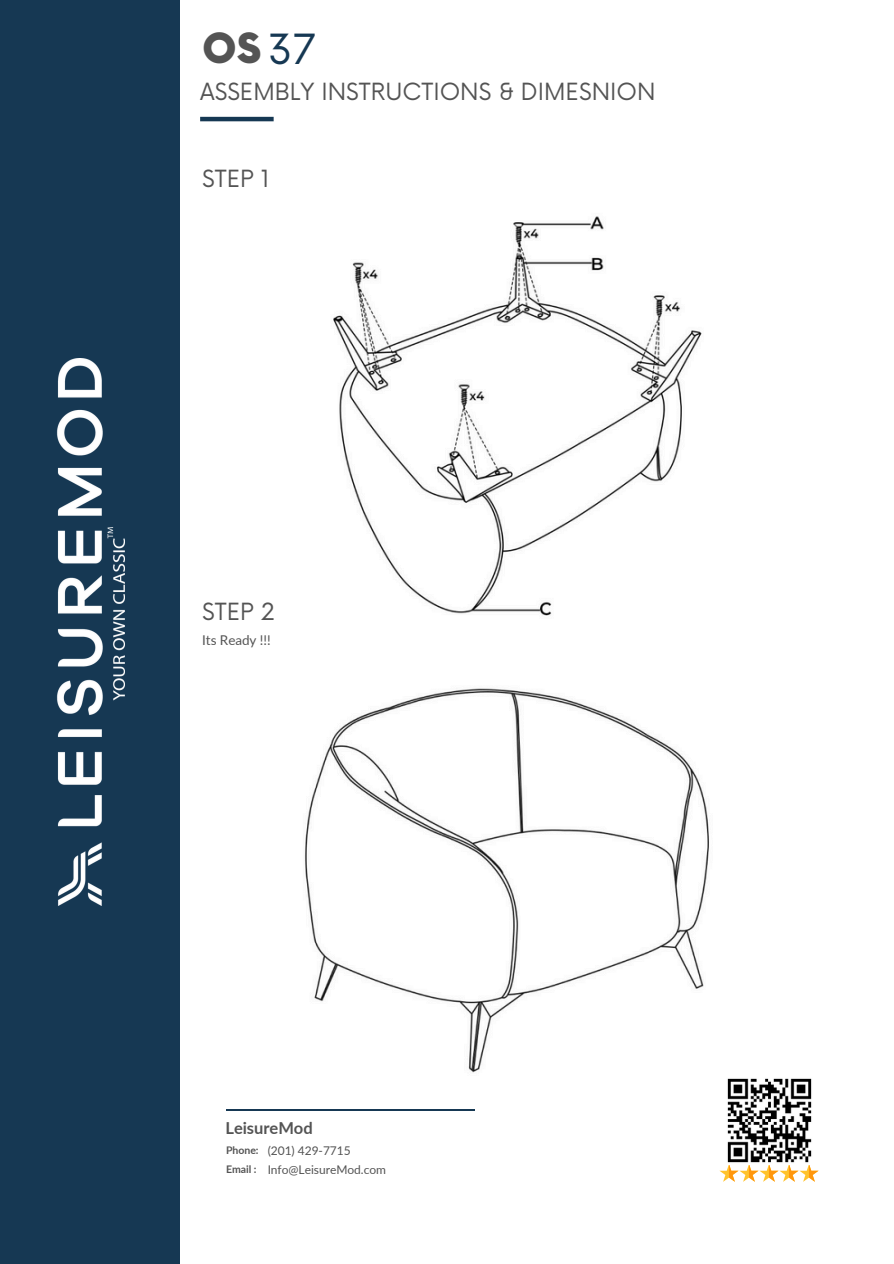
<style>
.page{position:relative;width:894px;height:1264px;background:#fff}
.page>*{position:absolute;margin:0;border:0;box-sizing:border-box;transform-origin:0 0}
.t1{font:900 40.5px "Now";color:#545454}
.t2{font:23.1px "Now";color:#545454}
.t3{font:700 16.5px "Lato";color:#545454}
.t4{font:13.5px "Lato";letter-spacing:-.005em;color:#545454}
.t5{font:12px "Lato";letter-spacing:-.005em;color:#545454}
.t6{font:700 10.5px "Lato";color:#545454}
.s1{font-weight:400;color:#163853}
</style>
<div class="page">
<div style="left:0;top:0;width:180px;height:1263px;background:#163853"></div>
<hr style="left:200px;top:117px;width:73px;height:4px;background:#163853">
<hr style="left:226px;top:1109px;width:248px;height:1px;background:#163853">
<img style="left:57px;top:358px;width:68px;height:547px">
<svg style="left:719px;top:1165px;width:99px;height:16px"></svg>
<img style="left:727px;top:1078px;width:85px;height:85px">
<img style="left:333px;top:216px;width:369px;height:400px">
<img style="left:305px;top:688px;width:404px;height:385px">
<p class="t1" style="left:202px;top:27px;width:115px">OS <span class="s1">37</span></p>
<h2 class="t2" style="left:200px;top:79px;width:457px">ASSEMBLY INSTRUCTIONS &amp; DIMESNION</h2>
<h3 class="t2" style="left:202px;top:165px;width:69px">STEP 1</h3>
<h5 class="t2" style="left:202px;top:598px;width:74px">STEP 2</h5>
<p class="t4" style="left:202px;top:631px;width:70px">Its Ready !!!</p>
<h4 class="t3" style="left:225px;top:1117px;width:89px">LeisureMod</h4>
<p class="t6" style="left:226px;top:1143px;width:34px">Phone:</p>
<p class="t6" style="left:226px;top:1162px;width:32px">Email :</p>
<p class="t5" style="left:267px;top:1142px;width:85px">(201) 429-7715</p>
<h2 class="t5" style="left:267px;top:1161px;width:120px">Info@LeisureMod.com</h2>
</div>
